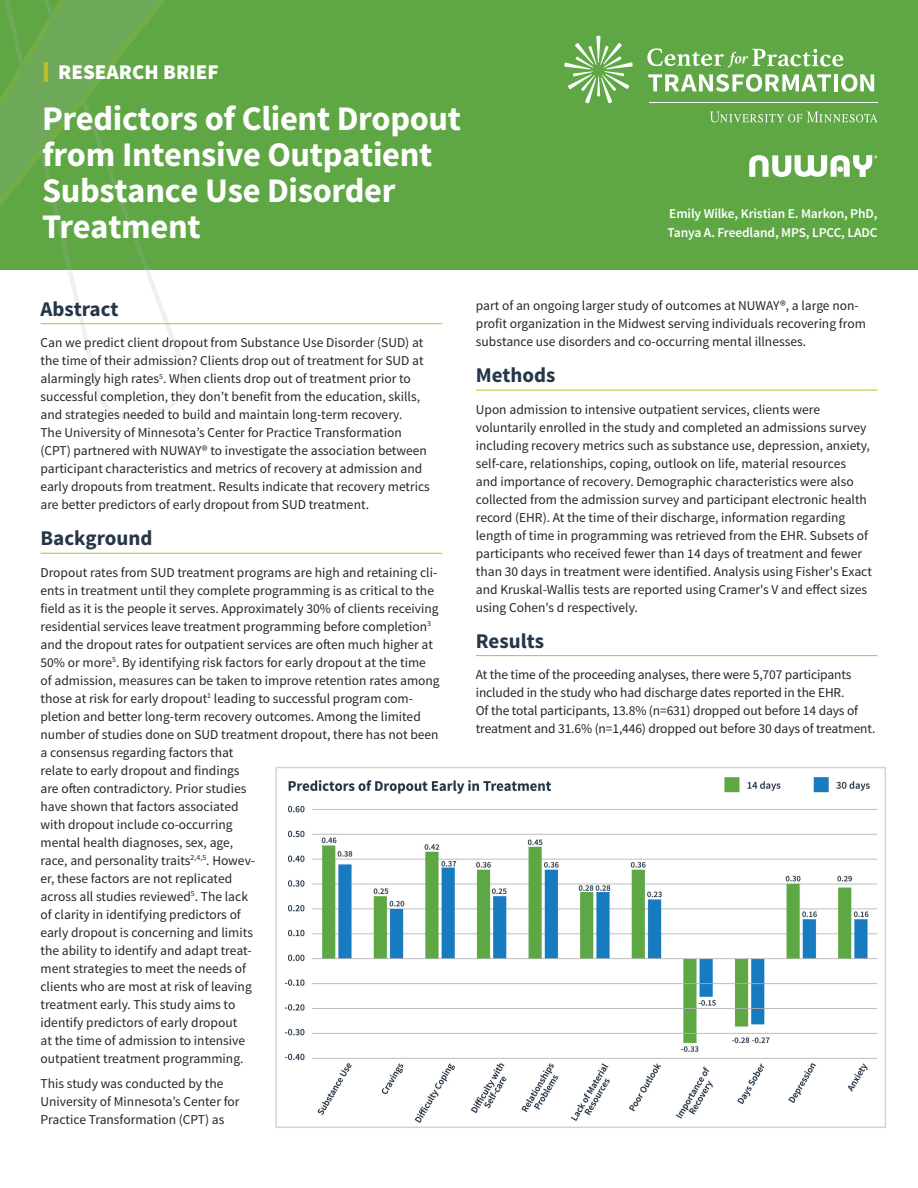
<style>
.page{position:relative;width:918px;height:1188px;background:#fff}
.page>*{position:absolute;margin:0;border:0;box-sizing:border-box;transform-origin:0 0}
.t1{font:700 34.5px/36px "Source Sans Pro";letter-spacing:-.01em;color:#fff}
.t2{font:700 21px "Source Sans Pro";color:#253648}
.t3{font:900 21px "Source Sans Pro";color:#fff}
.t4{font:13.5px/18px "Source Sans Pro";color:#222628}
.t5{font:600 13.5px/19.5px "Source Sans Pro";letter-spacing:-.01em;color:#fff}
</style>
<div class="page">
<div style="left:0;top:0;width:918px;height:270px;background:#5ea744"></div>
<svg style="left:0;top:0;width:192px;height:419px"></svg>
<hr style="left:44px;top:62px;width:4px;height:20px;background:#b7be33">
<hr style="left:40px;top:323px;width:402px;height:1px;background:#b7be33">
<hr style="left:40px;top:553px;width:402px;height:1px;background:#b7be33">
<hr style="left:476px;top:390px;width:402px;height:1px;background:#b7be33">
<hr style="left:476px;top:655px;width:402px;height:1px;background:#b7be33">
<svg style="left:648px;top:74px;width:183px;height:18px"></svg>
<hr style="left:834px;top:74px;width:4px;height:17px;background:#fff">
<svg style="left:841px;top:74px;width:33px;height:18px"></svg>
<svg style="left:647px;top:48px;width:196px;height:19px"></svg>
<svg style="left:564px;top:36px;width:69px;height:67px"></svg>
<svg style="left:710px;top:112px;width:167px;height:10px"></svg>
<hr style="left:649px;top:102px;width:229px;height:1px;background:#fff">
<svg style="left:749px;top:155px;width:128px;height:22px"></svg>
<img style="left:285px;top:777px;width:591px;height:346px">
<div style="left:275px;top:767px;width:611px;height:361px;border:2px solid #d5d4d2"></div>
<h2 class="t3" style="left:58px;top:58px;width:162px">RESEARCH BRIEF</h2>
<h1 class="t1" style="left:42px;top:101px;width:421px">Predictors of Client Dropout from Intensive Outpatient<br>Substance Use Disorder<br>Treatment</h1>
<p class="t5" style="left:668px;top:204px;width:211px">Emily Wilke, Kristian E. Markon, PhD,<br>Tanya A. Freedland, MPS, LPCC, LADC</p>
<h2 class="t2" style="left:40px;top:295px;width:80px">Abstract</h2>
<p class="t4" style="left:40px;top:334px;width:391px">Can we predict client dropout from Substance Use Disorder (SUD) at the time of their admission? Clients drop out of treatment for SUD at alarmingly high rates<sup>5</sup>. When clients drop out of treatment prior to successful completion, they don’t benefit from the education, skills, and strategies needed to build and maintain long-term recovery.<br>The University of Minnesota’s Center for Practice Transformation (CPT) partnered with NUWAY® to investigate the association between participant characteristics and metrics of recovery at admission and early dropouts from treatment. Results indicate that recovery metrics are better predictors of early dropout from SUD treatment.</p>
<h2 class="t2" style="left:41px;top:525px;width:113px">Background</h2>
<p class="t4" style="left:40px;top:564px;width:401px">Dropout rates from SUD treatment programs are high and retaining cli&shy;ents in treatment until they complete programming is as critical to the field as it is the people it serves. Approximately 30% of clients receiving residential services leave treatment programming before completion<sup>3 </sup>and the dropout rates for outpatient services are often much higher at 50% or more<sup>5</sup>. By identifying risk factors for early dropout at the time of admission, measures can be taken to improve retention rates among those at risk for early dropout<sup>1</sup> leading to successful program com&shy;pletion and better long-term recovery outcomes. Among the limited number of studies done on SUD treatment dropout, there has not been a consensus regarding factors that<br>relate to early dropout and findings<br>are often contradictory. Prior studies<br>have shown that factors associated<br>with dropout include co-occurring<br>mental health diagnoses, sex, age,<br>race, and personality traits<sup>2,4,5</sup>. Howev-<br>er, these factors are not replicated<br>across all studies reviewed<sup>5</sup>. The lack<br>of clarity in identifying predictors of<br>early dropout is concerning and limits<br>the ability to identify and adapt treat-<br>ment strategies to meet the needs of<br>clients who are most at risk of leaving<br>treatment early. This study aims to<br>identify predictors of early dropout<br>at the time of admission to intensive<br>outpatient treatment programming.</p>
<p class="t4" style="left:41px;top:1074px;width:201px">This study was conducted by the<br>University of Minnesota’s Center for<br>Practice Transformation (CPT) as</p>
<p class="t4" style="left:476px;top:297px;width:392px">part of an ongoing larger study of outcomes at NUWAY®, a large non&shy;profit organization in the Midwest serving individuals recovering from substance use disorders and co-occurring mental illnesses.</p>
<h2 class="t2" style="left:476px;top:362px;width:81px">Methods</h2>
<p class="t4" style="left:476px;top:400px;width:398px">Upon admission to intensive outpatient services, clients were voluntarily enrolled in the study and completed an admissions survey including recovery metrics such as substance use, depression, anxiety, self-care, relationships, coping, outlook on life, material resources<br>and importance of recovery. Demographic characteristics were also collected from the admission survey and participant electronic health record (EHR). At the time of their discharge, information regarding length of time in programming was retrieved from the EHR. Subsets of participants who received fewer than 14 days of treatment and fewer than 30 days in treatment were identified. Analysis using Fisher's Exact and Kruskal-Wallis tests are reported using Cramer's V and effect sizes using Cohen's d respectively.</p>
<h2 class="t2" style="left:476px;top:627px;width:70px">Results</h2>
<p class="t4" style="left:476px;top:666px;width:401px">At the time of the proceeding analyses, there were 5,707 participants included in the study who had discharge dates reported in the EHR.<br>Of the total participants, 13.8% (n=631) dropped out before 14 days of treatment and 31.6% (n=1,446) dropped out before 30 days of treatment.</p>
</div>
